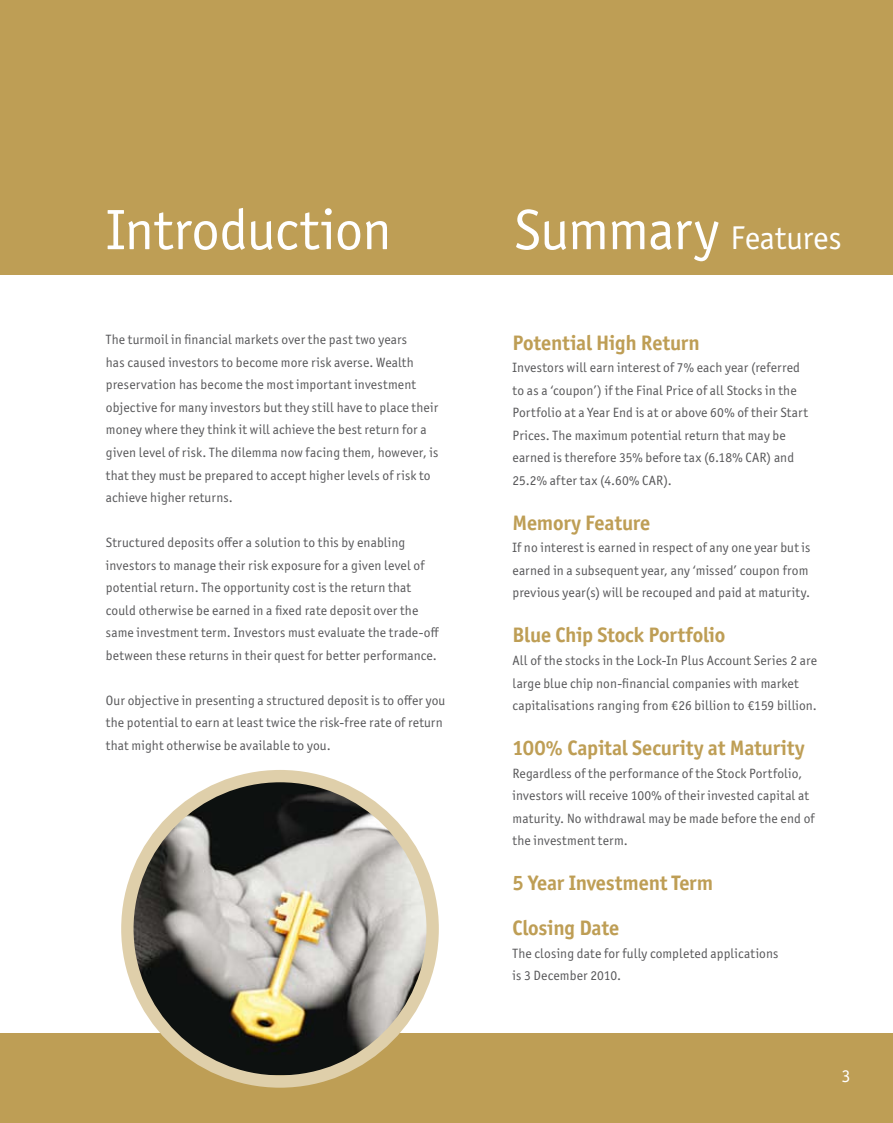
<style>
.page{position:relative;width:893px;height:1123px;background:#fff}
.page>*{position:absolute;margin:0;border:0;box-sizing:border-box;transform-origin:0 0}
.t1{font:57px "Officina Sans ITC Std";letter-spacing:-.01em;color:#fff}
.t2{font:33px "Officina Sans ITC Std";color:#fff}
.t3{font:700 21px/45px "Officina Sans ITC Std";letter-spacing:-.01em;color:#be9e55}
.t4{font:18px "Officina Sans ITC Std";color:#fff}
.t5{font:13.5px/22.5px "Officina Sans ITC Std";letter-spacing:.015em;color:#58585a}
.s1{font-size:57px}
</style>
<div class="page">
<div style="left:0;top:0;width:893px;height:274px;background:#be9e55"></div>
<div style="left:0;top:1033px;width:893px;height:90px;background:#be9e55"></div>
<img style="left:127px;top:777px;width:306px;height:298px">
<div style="left:121px;top:770px;width:318px;height:317px;border:12px solid #dfcfaa;border-radius:50%"></div>
<h1 class="t1" style="left:106px;top:197px;width:287px">Introduction</h1>
<h2 class="t2" style="left:514px;top:219px;width:329px"><span class="s1">Summary</span> Features</h2>
<p class="t5" style="left:106px;top:328px;width:334px">The turmoil in financial markets over the past two years<br>has caused investors to become more risk averse. Wealth preservation has become the most important investment objective for many investors but they still have to place their money where they think it will achieve the best return for a given level of risk. The dilemma now facing them, however, is that they must be prepared to accept higher levels of risk to achieve higher returns.</p>
<p class="t5" style="left:106px;top:531px;width:335px">Structured deposits offer a solution to this by enabling investors to manage their risk exposure for a given level of potential return. The opportunity cost is the return that could otherwise be earned in a fixed rate deposit over the same investment term. Investors must evaluate the trade-off between these returns in their quest for better performance.</p>
<p class="t5" style="left:106px;top:688px;width:341px">Our objective in presenting a structured deposit is to offer you the potential to earn at least twice the risk-free rate of return that might otherwise be available to you.</p>
<h3 class="t3" style="left:512px;top:320px;width:189px">Potential High Return</h3>
<p class="t5" style="left:512px;top:356px;width:297px">Investors will earn interest of 7% each year (referred to as a ‘coupon’) if the Final Price of all Stocks in the Portfolio at a Year End is at or above 60% of their Start Prices. The maximum potential return that may be earned is therefore 35% before tax (6.18% CAR) and 25.2% after tax (4.60% CAR).</p>
<h3 class="t3" style="left:512px;top:500px;width:139px">Memory Feature</h3>
<p class="t5" style="left:512px;top:536px;width:299px">If no interest is earned in respect of any one year but is earned in a subsequent year, any ‘missed’ coupon from previous year(s) will be recouped and paid at maturity.</p>
<h3 class="t3" style="left:512px;top:612px;width:214px">Blue Chip Stock Portfolio</h3>
<p class="t5" style="left:512px;top:649px;width:306px">All of the stocks in the Lock-In Plus Account Series 2 are large blue chip non-financial companies with market capitalisations ranging from €26 billion to €159 billion.</p>
<h3 class="t3" style="left:512px;top:725px;width:294px">100% Capital Security at Maturity</h3>
<p class="t5" style="left:512px;top:761px;width:304px">Regardless of the performance of the Stock Portfolio, investors will receive 100% of their invested capital at maturity. No withdrawal may be made before the end of the investment term.</p>
<h3 class="t3" style="left:512px;top:860px;width:202px">5 Year Investment Term<br>Closing Date</h3>
<p class="t5" style="left:512px;top:941px;width:267px">The closing date for fully completed applications is 3 December 2010.</p>
<h3 class="t4" style="left:841px;top:1065px;width:10px">3</h3>
</div>
